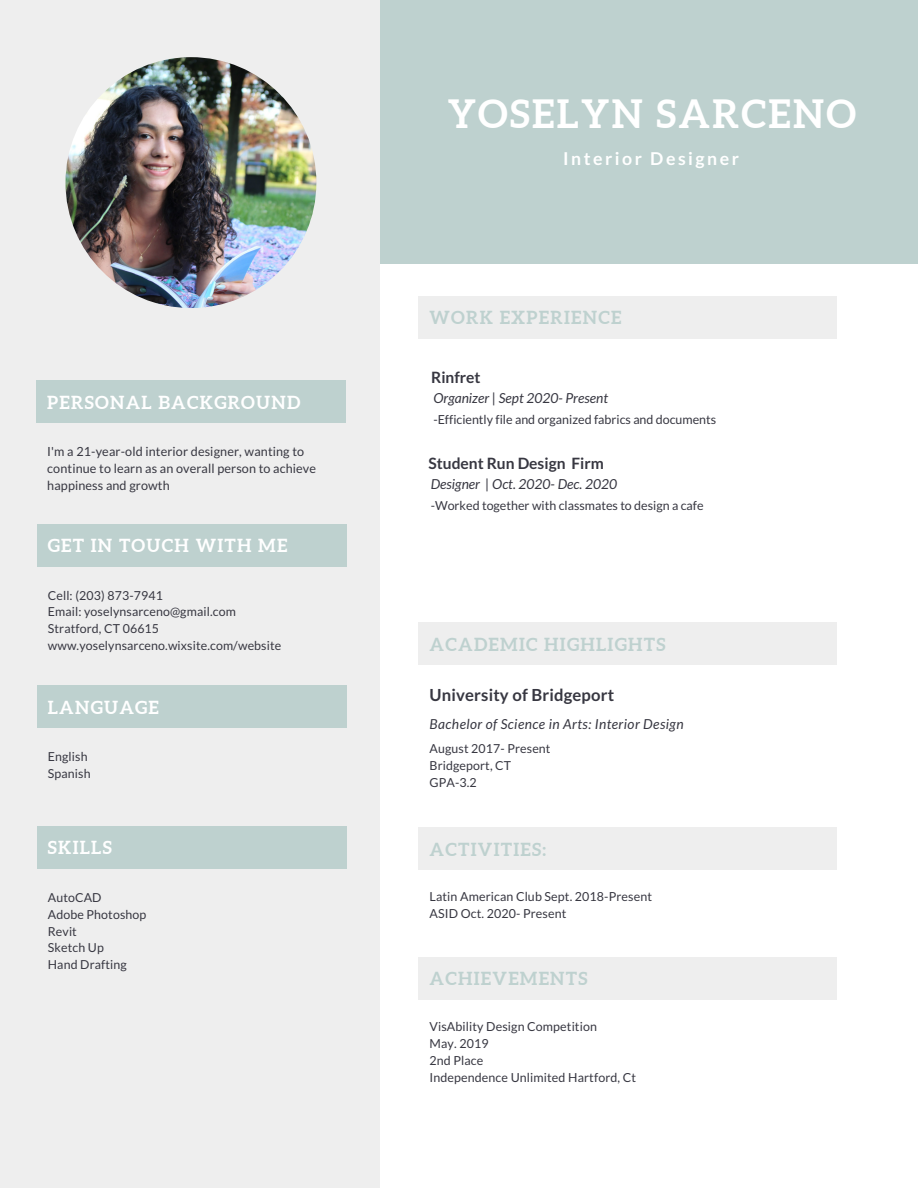
<style>
.page{position:relative;width:918px;height:1188px;background:#fff}
.page>*{position:absolute;margin:0;border:0;box-sizing:border-box;transform-origin:0 0}
.t1{font:700 39px "Aleo";letter-spacing:.06em;color:#fff}
.t2{font:700 18px "Aleo";letter-spacing:.07em;color:#bed1cf}
.t3{font:700 18px "Aleo";letter-spacing:.07em;color:#fff}
.t4{font:700 17.7px "Lato";letter-spacing:.14em;color:#fff}
.t5{font:700 16.65px "Lato";letter-spacing:.01em;color:#373741}
.t6{font:700 15.6px "Lato";color:#373741}
.t7{font:italic 13.8px "Lato";color:#373741}
.t8{font:italic 13.8px "Lato";letter-spacing:.03em;color:#373741}
.t9{font:12.6px/16.8px "Lato";letter-spacing:.01em;color:#373741}
.t10{font:12.45px "Lato";letter-spacing:.01em;color:#373741}
.t11{font:12.3px "Lato";letter-spacing:.01em;color:#373741}
</style>
<div class="page">
<div style="left:346px;top:0;width:572px;height:264px;background:#bed1cf"></div>
<div style="left:0;top:0;width:380px;height:1188px;background:#eee"></div>
<div style="left:419px;top:827px;width:418px;height:43px;background:#eee"></div>
<div style="left:36px;top:381px;width:310px;height:42px;background:#bed1cf"></div>
<div style="left:37px;top:685px;width:309px;height:43px;background:#bed1cf"></div>
<div style="left:37px;top:524px;width:309px;height:43px;background:#bed1cf"></div>
<div style="left:419px;top:622px;width:418px;height:43px;background:#eee"></div>
<img style="left:65px;top:57px;width:251px;height:251px;border-radius:50%">
<div style="left:419px;top:957px;width:418px;height:43px;background:#eee"></div>
<div style="left:37px;top:826px;width:309px;height:43px;background:#bed1cf"></div>
<div style="left:419px;top:296px;width:418px;height:43px;background:#eee"></div>
<p class="t1" style="left:448px;top:91px;width:410px">YOSELYN SARCENO</p>
<p class="t4" style="left:563px;top:148px;width:177px">Interior Designer</p>
<p class="t3" style="left:47px;top:392px;width:255px">PERSONAL BACKGROUND</p>
<p class="t9" style="left:47px;top:443px;width:270px">I'm a 21-year-old interior designer, wanting to continue to learn as an overall person to achieve happiness and growth</p>
<p class="t2" style="left:430px;top:307px;width:193px">WORK EXPERIENCE</p>
<p class="t6" style="left:431px;top:368px;width:51px">Rinfret</p>
<p class="t7" style="left:433px;top:389px;width:176px">Organizer | Sept 2020- Present</p>
<p class="t10" style="left:433px;top:412px;width:284px">-Efficiently file and organized fabrics and documents</p>
<p class="t6" style="left:428px;top:454px;width:177px">Student Run Design Firm</p>
<p class="t7" style="left:431px;top:475px;width:188px">Designer | Oct. 2020- Dec. 2020</p>
<p class="t10" style="left:431px;top:498px;width:274px">-Worked together with classmates to design a cafe</p>
<p class="t3" style="left:48px;top:535px;width:241px">GET IN TOUCH WITH ME</p>
<p class="t11" style="left:48px;top:587px;width:117px">Cell: (203) 873-7941</p>
<p class="t11" style="left:48px;top:604px;width:190px">Email: yoselynsarceno@gmail.com</p>
<p class="t11" style="left:48px;top:621px;width:113px">Stratford, CT 06615</p>
<p class="t11" style="left:48px;top:638px;width:235px">www.yoselynsarceno.wixsite.com/website</p>
<p class="t2" style="left:430px;top:634px;width:237px">ACADEMIC HIGHLIGHTS</p>
<p class="t5" style="left:430px;top:684px;width:186px">University of Bridgeport</p>
<p class="t3" style="left:48px;top:697px;width:113px">LANGUAGE</p>
<p class="t11" style="left:48px;top:749px;width:41px">English</p>
<p class="t11" style="left:48px;top:766px;width:44px">Spanish</p>
<p class="t8" style="left:430px;top:715px;width:256px">Bachelor of Science in Arts: Interior Design</p>
<p class="t11" style="left:430px;top:741px;width:122px">August 2017- Present</p>
<p class="t11" style="left:430px;top:758px;width:83px">Bridgeport, CT</p>
<p class="t10" style="left:430px;top:775px;width:49px">GPA-3.2</p>
<p class="t3" style="left:48px;top:838px;width:65px">SKILLS</p>
<p class="t11" style="left:48px;top:890px;width:55px">AutoCAD</p>
<p class="t11" style="left:48px;top:907px;width:100px">Adobe Photoshop</p>
<p class="t11" style="left:48px;top:923px;width:31px">Revit</p>
<p class="t11" style="left:48px;top:940px;width:58px">Sketch Up</p>
<p class="t11" style="left:48px;top:957px;width:81px">Hand Drafting</p>
<p class="t2" style="left:430px;top:839px;width:118px">ACTIVITIES:</p>
<p class="t10" style="left:430px;top:889px;width:224px">Latin American Club Sept. 2018-Present</p>
<p class="t10" style="left:430px;top:906px;width:138px">ASID Oct. 2020- Present</p>
<p class="t2" style="left:430px;top:969px;width:160px">ACHIEVEMENTS</p>
<p class="t10" style="left:430px;top:1019px;width:169px">VisAbility Design Competition</p>
<p class="t10" style="left:430px;top:1036px;width:60px">May. 2019</p>
<p class="t10" style="left:430px;top:1053px;width:55px">2nd Place</p>
<p class="t10" style="left:430px;top:1069px;width:208px">Independence Unlimited Hartford, Ct</p>
</div>
